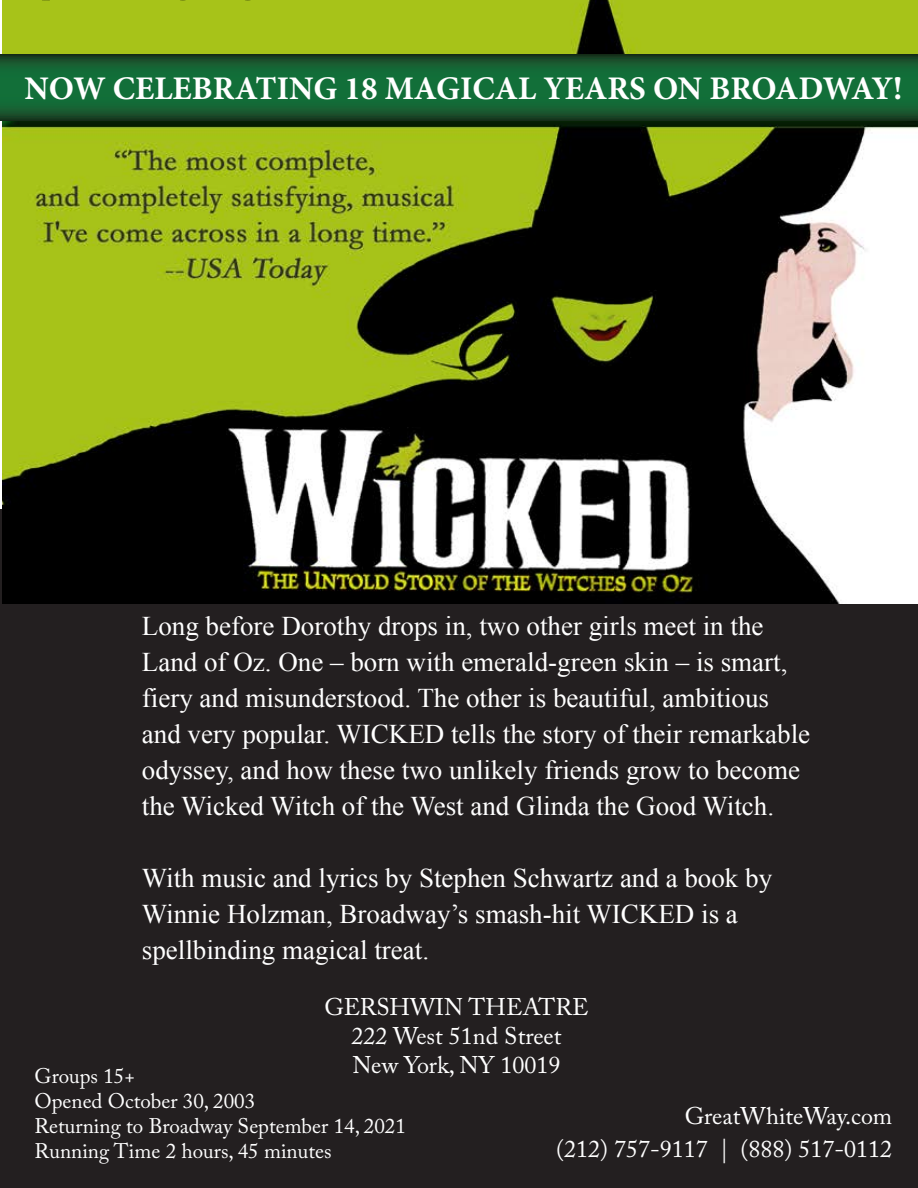
<style>
.page{position:relative;width:918px;height:1188px;background:#fff}
.page>*{position:absolute;margin:0;border:0;box-sizing:border-box;transform-origin:0 0}
.t1{font:700 33px "Minion Pro";color:#fff}
.t2{font:27px/36px "Times New Roman";color:#fff}
.t3{font:24px "Adobe Caslon Pro";color:#fff}
.t4{font:21px "Adobe Caslon Pro";color:#fff}
</style>
<div class="page">
<div style="left:0;top:510px;width:918px;height:678px;background:#231f20"></div>
<img style="left:2px;top:0;width:916px;height:603px">
<svg style="left:0;top:54px;width:918px;height:67px;background:#145f32"></svg>
<p class="t1" style="left:25px;top:66px;width:879px">NOW CELEBRATING 18 MAGICAL YEARS ON BROADWAY!</p>
<p class="t2" style="left:142px;top:607px;width:670px">Long before Dorothy drops in, two other girls meet in the Land of Oz. One – born with emerald-green skin – is smart, fiery and misunderstood. The other is beautiful, ambitious and very popular. WICKED tells the story of their remarkable odyssey, and how these two unlikely friends grow to become the Wicked Witch of the West and Glinda the Good Witch.</p>
<p class="t2" style="left:142px;top:859px;width:632px">With music and lyrics by Stephen Schwartz and a book by<br>Winnie Holzman, Broadway’s smash-hit WICKED is a spellbinding magical treat.</p>
<p class="t3" style="left:324px;top:993px;width:266px">GERSHWIN THEATRE</p>
<p class="t3" style="left:352px;top:1022px;width:211px">222 West 51nd Street</p>
<p class="t3" style="left:352px;top:1050px;width:210px">New York, NY 10019</p>
<p class="t4" style="left:35px;top:1063px;width:102px">Groups 15+</p>
<p class="t4" style="left:35px;top:1088px;width:222px">Opened October 30, 2003</p>
<p class="t4" style="left:35px;top:1114px;width:373px">Returning to Broadway September 14, 2021</p>
<p class="t4" style="left:35px;top:1139px;width:299px">Running Time 2 hours, 45 minutes</p>
<p class="t3" style="left:685px;top:1102px;width:209px">GreatWhiteWay.com</p>
<p class="t3" style="left:556px;top:1135px;width:338px">(212) 757-9117 | (888) 517-0112</p>
</div>
